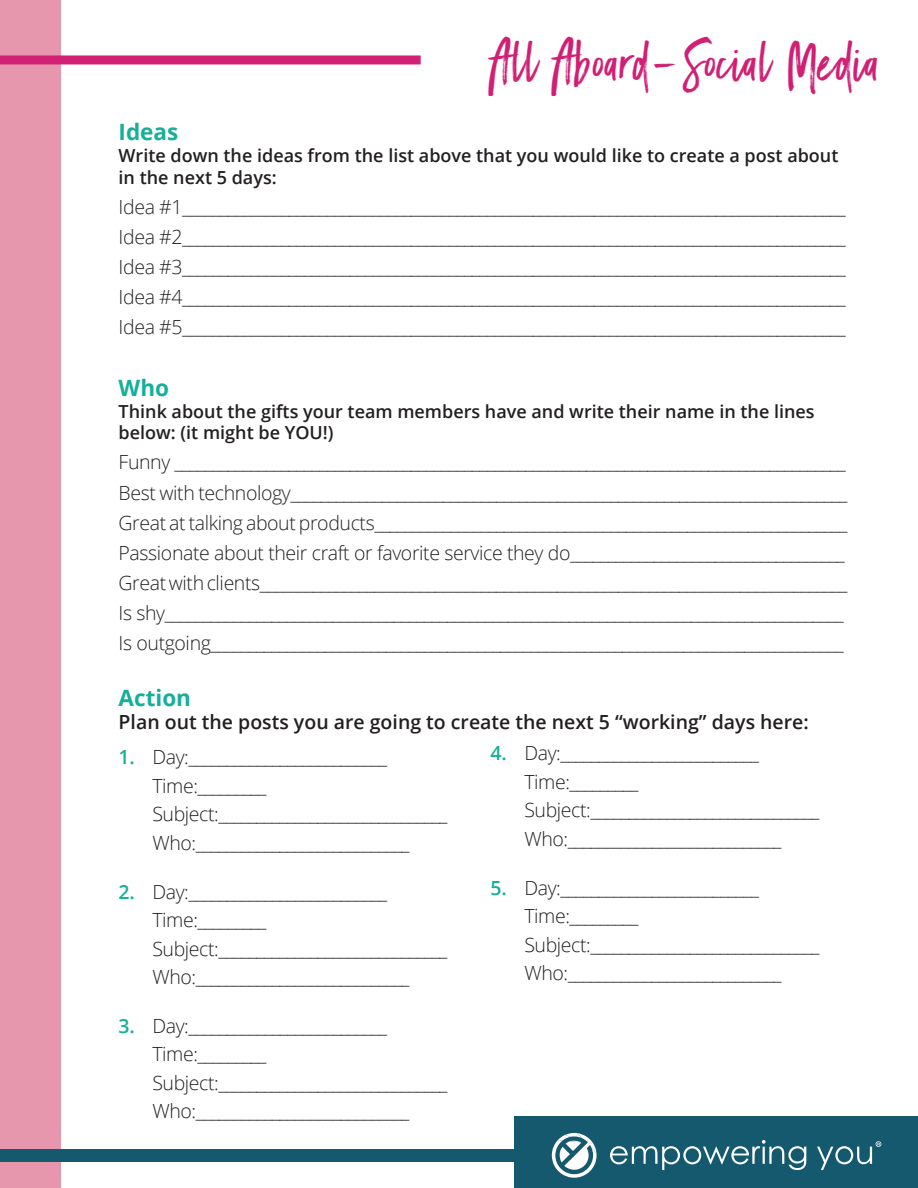
<style>
.page{position:relative;width:918px;height:1188px;background:#fff}
.page>*{position:absolute;margin:0;border:0;box-sizing:border-box;transform-origin:0 0}
.t1{font:49.5px "Black Diamond";letter-spacing:.03em;color:#d11f74}
.t2{font:700 22.5px "Open Sans";color:#16af99}
.t3{font:300 19.5px/28.5px "Open Sans";letter-spacing:-.02em;color:#231f20}
.t4{font:600 19.5px "Open Sans";color:#231f20}
.t5{font:600 18px/21.6px "Open Sans";color:#231f20}
.s1{font-weight:600;color:#16af99}
</style>
<div class="page">
<div style="left:0;top:0;width:61px;height:1188px;background:#e697ad"></div>
<div style="left:515px;top:1116px;width:403px;height:72px;background:#15596f"></div>
<div style="left:0;top:1149px;width:516px;height:13px;background:#15596f"></div>
<div style="left:0;top:55px;width:421px;height:9px;background:#d22074"></div>
<svg style="left:552px;top:1133px;width:45px;height:45px"></svg>
<svg style="left:610px;top:1140px;width:196px;height:30px"></svg>
<svg style="left:817px;top:1141px;width:64px;height:29px"></svg>
<p class="t1" style="left:491px;top:30px;width:391px">All Aboard-Social Media</p>
<p class="t2" style="left:119px;top:116px;width:61px">Ideas</p>
<p class="t5" style="left:119px;top:144px;width:721px">Write down the ideas from the list above that you would like to create a post about in the next 5 days:</p>
<p class="t3" style="left:119px;top:192px;width:729px">Idea #1_______________________________________________________________________________________</p>
<p class="t3" style="left:119px;top:222px;width:729px">Idea #2_______________________________________________________________________________________</p>
<p class="t3" style="left:119px;top:252px;width:729px">Idea #3_______________________________________________________________________________________</p>
<p class="t3" style="left:119px;top:282px;width:729px">Idea #4_______________________________________________________________________________________</p>
<p class="t3" style="left:119px;top:312px;width:729px">Idea #5_______________________________________________________________________________________</p>
<p class="t2" style="left:119px;top:372px;width:52px">Who</p>
<p class="t5" style="left:119px;top:400px;width:698px">Think about the gifts your team members have and write their name in the lines below: (it might be YOU!)</p>
<p class="t3" style="left:119px;top:448px;width:729px">Funny ________________________________________________________________________________________</p>
<p class="t3" style="left:119px;top:478px;width:730px">Best with technology_________________________________________________________________________</p>
<p class="t3" style="left:119px;top:508px;width:730px">Great at talking about products______________________________________________________________</p>
<p class="t3" style="left:119px;top:538px;width:728px">Passionate about their craft or favorite service they do____________________________________</p>
<p class="t3" style="left:119px;top:568px;width:730px">Great with clients_____________________________________________________________________________</p>
<p class="t3" style="left:119px;top:598px;width:727px">Is shy_________________________________________________________________________________________</p>
<p class="t3" style="left:119px;top:628px;width:727px">Is outgoing___________________________________________________________________________________</p>
<p class="t2" style="left:119px;top:682px;width:74px">Action</p>
<p class="t4" style="left:119px;top:709px;width:692px">Plan out the posts you are going to create the next 5 “working” days here:</p>
<p class="t3" style="left:152px;top:742px;width:297px;text-indent:-34px"><span class="s1">1.</span> Day:__________________________ Time:_________ Subject:______________________________ Who:____________________________</p>
<p class="t3" style="left:152px;top:877px;width:297px;text-indent:-34px"><span class="s1">2.</span> Day:__________________________ Time:_________ Subject:______________________________ Who:____________________________</p>
<p class="t3" style="left:152px;top:1011px;width:297px;text-indent:-34px"><span class="s1">3.</span> Day:__________________________ Time:_________ Subject:______________________________ Who:____________________________</p>
<p class="t3" style="left:524px;top:739px;width:297px;text-indent:-34px"><span class="s1">4.</span> Day:__________________________ Time:_________ Subject:______________________________ Who:____________________________</p>
<p class="t3" style="left:524px;top:873px;width:297px;text-indent:-34px"><span class="s1">5.</span> Day:__________________________ Time:_________ Subject:______________________________ Who:____________________________</p>
</div>
